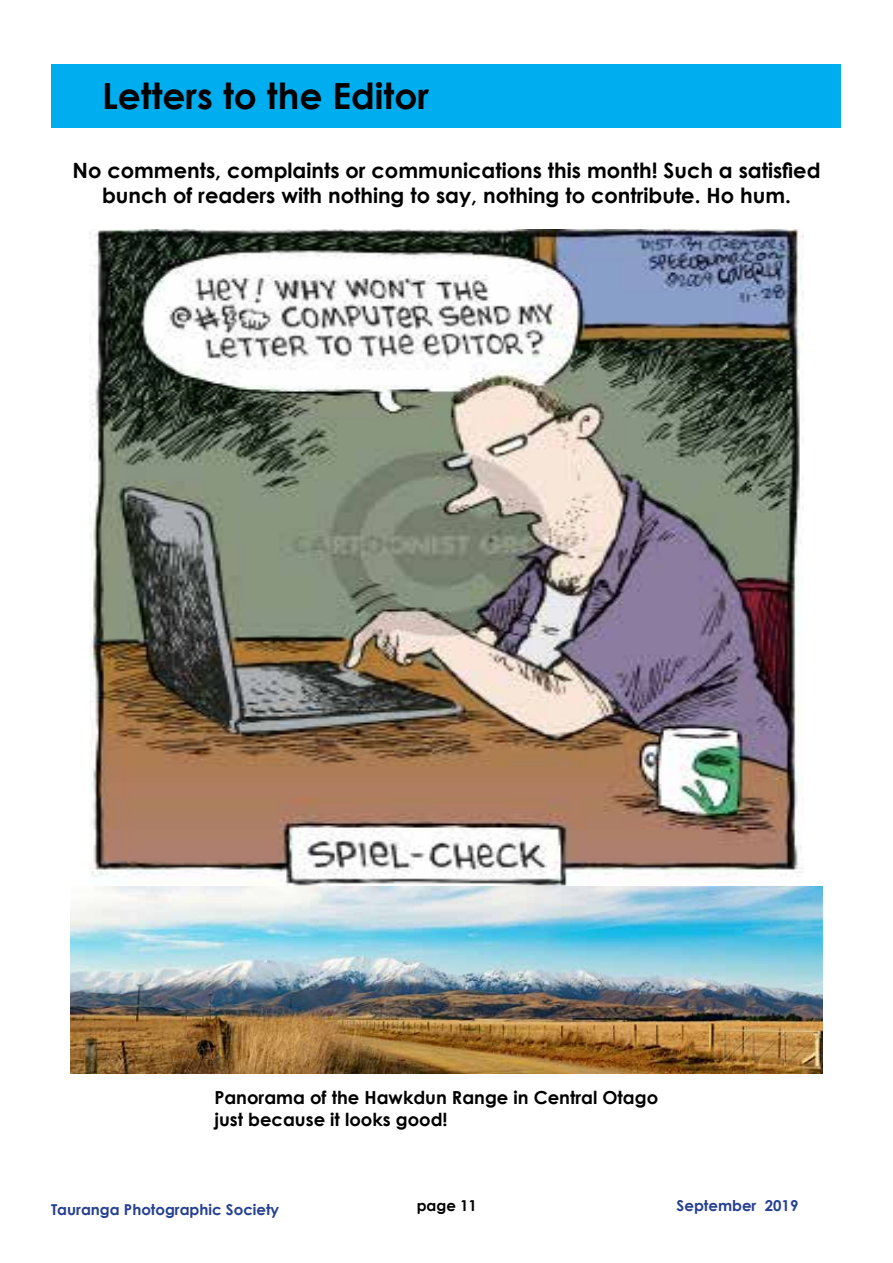
<style>
.page{position:relative;width:893px;height:1263px;background:#fff}
.page>*{position:absolute;margin:0;border:0;box-sizing:border-box;transform-origin:0 0}
.t1{font:700 36px "Century Gothic";color:#000}
.t2{font:700 21px/25.2px "Century Gothic";color:#000;text-align:center}
.t3{font:700 18px/21.6px "Century Gothic";color:#000}
.t4{font:700 15px "Century Gothic";color:#25408f}
.t5{font:700 15px "Century Gothic";color:#000}
</style>
<div class="page">
<div style="left:52px;top:65px;width:789px;height:63px;background:#00aeef"></div>
<img style="left:90px;top:230px;width:713px;height:656px">
<img style="left:70px;top:886px;width:753px;height:187px">
<h1 class="t1" style="left:102px;top:68px;width:328px">Letters to the Editor</h1>
<p class="t2" style="left:72px;top:157px;width:750px">No comments, complaints or communications this month! Such a satisfied bunch of readers with nothing to say, nothing to contribute. Ho hum.</p>
<p class="t3" style="left:214px;top:1086px;width:445px">Panorama of the Hawkdun Range in Central Otago just because it looks good!</p>
<p class="t4" style="left:51px;top:1198px;width:230px">Tauranga Photographic Society</p>
<p class="t5" style="left:417px;top:1194px;width:62px">page 11</p>
<p class="t4" style="left:677px;top:1194px;width:123px">September 2019</p>
</div>
